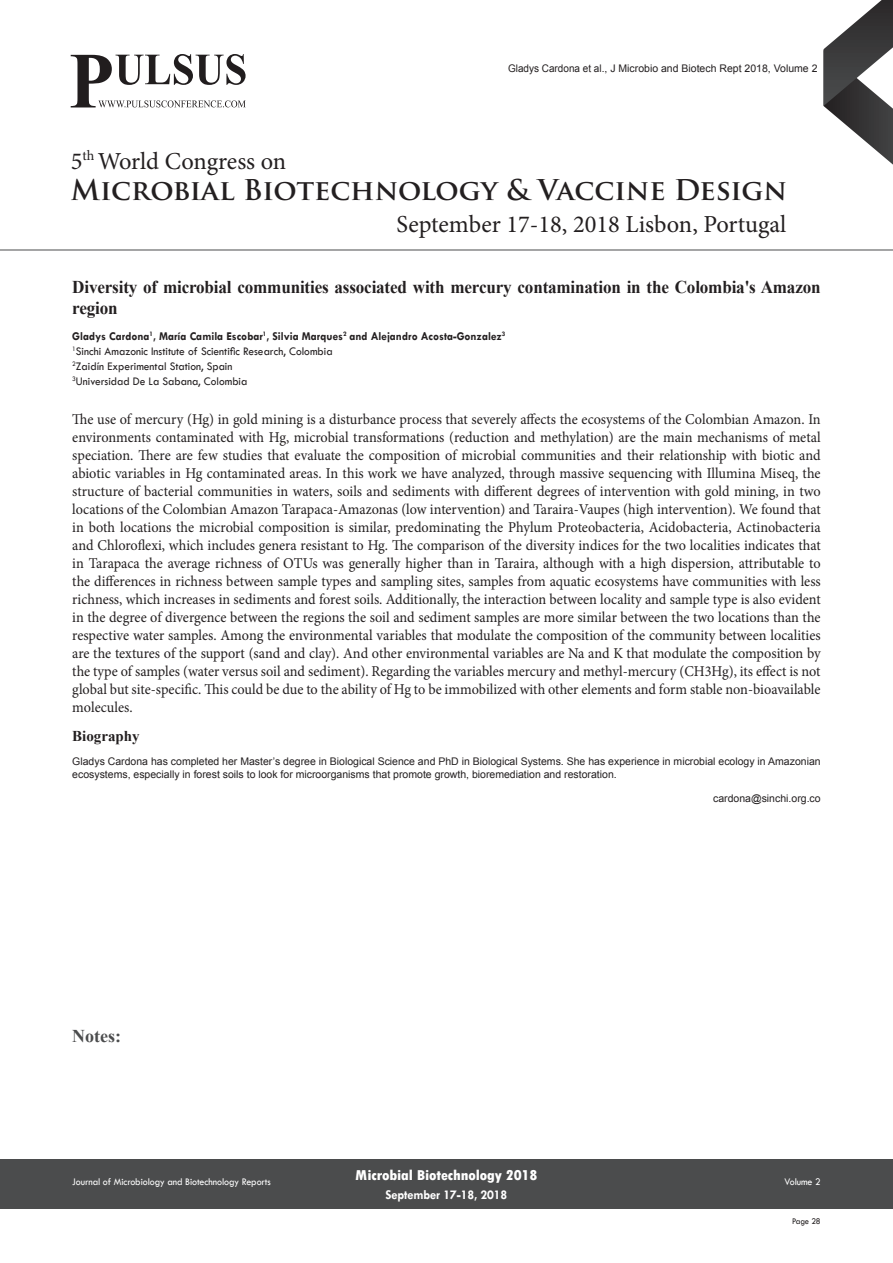
<style>
.page{position:relative;width:893px;height:1263px;background:#fff}
.page>*{position:absolute;margin:0;border:0;box-sizing:border-box;transform-origin:0 0}
.t1{font:700 27.9px "Trajan Pro";color:#231f20}
.t2{font:24.45px "Minion Pro";color:#231f20}
.t3{font:700 18px/21px "Times New Roman";letter-spacing:-.01em;color:#231f20;scale:.95 1}
.t4{font:700 18px "Times New Roman";color:#4b4c4d}
.Abstract{font:15px/18px "Minion Pro";color:#231f20;text-align:justify;scale:.95 1}
.t5{font:800 condensed 15px "Tw Cen";letter-spacing:-.01em;color:#fff;scale:1.1 1}
.Abstract-2{font:700 15px "Times New Roman";color:#231f20}
.t6{font:700 13.5px "Tw Cen";letter-spacing:-.01em;color:#fff;scale:.95 1}
.Affiliation{font:12px "Tw Cen";color:#231f20;scale:.95 1}
.Name{font:700 12px "Tw Cen";color:#231f20;scale:.95 1}
.Biography{font:10.5px/13.5px "Arial";color:#231f20}
.Biography-2{font:10.5px "Arial";color:#231f20;scale:.95 1}
.t7{font:10.5px "Tw Cen";letter-spacing:-.01em;color:#fff;scale:.95 1}
.t8{font:9px "Tw Cen";letter-spacing:-.02em;color:#231f20;scale:.95 1}
</style>
<div class="page">
<svg style="left:824px;top:0;width:69px;height:165px"></svg>
<div style="left:0;top:1159px;width:892px;height:49px;background:#4b4c4d"></div>
<hr style="left:0;top:250px;width:893px;height:1px;background:#4b4c4d">
<svg style="left:71px;top:54px;width:175px;height:53px"></svg>
<h2 class="t2" style="left:71px;top:144px;width:217px">5<sup>th</sup> World Congress on</h2>
<p class="Biography-2" style="left:508px;top:61px;width:327px">Gladys Cardona et al., J Microbio and Biotech Rept 2018, Volume 2</p>
<h1 class="t1" style="left:71px;top:173px;width:718px">Microbial Biotechnology &amp; Vaccine Design</h1>
<h2 class="t2" style="left:396px;top:208px;width:391px">September 17-18, 2018 Lisbon, Portugal</h2>
<p class="t3" style="left:72px;top:276px;width:789px">Diversity of microbial communities associated with mercury contamination in the Colombia's Amazon region</p>
<p class="Name" style="left:72px;top:329px;width:457px">Gladys Cardona<sup>1</sup>, María Camila Escobar<sup>1</sup>, Silvia Marques<sup>2</sup> and Alejandro Acosta-Gonzalez<sup>3</sup></p>
<p class="Affiliation" style="left:72px;top:344px;width:276px"><sup>1</sup>Sinchi Amazonic Institute of Scientific Research, Colombia</p>
<p class="Affiliation" style="left:72px;top:359px;width:170px"><sup>2</sup>Zaidín Experimental Station, Spain</p>
<p class="Affiliation" style="left:72px;top:374px;width:186px"><sup>3</sup>Universidad De La Sabana, Colombia</p>
<p class="Abstract" style="left:72px;top:410px;width:789px">The use of mercury (Hg) in gold mining is a disturbance process that severely affects the ecosystems of the Colombian Amazon. In environments contaminated with Hg, microbial transformations (reduction and methylation) are the main mechanisms of metal speciation. There are few studies that evaluate the composition of microbial communities and their relationship with biotic and abiotic variables in Hg contaminated areas. In this work we have analyzed, through massive sequencing with Illumina Miseq, the structure of bacterial communities in waters, soils and sediments with different degrees of intervention with gold mining, in two locations of the Colombian Amazon Tarapaca-Amazonas (low intervention) and Taraira-Vaupes (high intervention). We found that in both locations the microbial composition is similar, predominating the Phylum Proteobacteria, Acidobacteria, Actinobacteria and Chloroflexi, which includes genera resistant to Hg. The comparison of the diversity indices for the two localities indicates that in Tarapaca the average richness of OTUs was generally higher than in Taraira, although with a high dispersion, attributable to the differences in richness between sample types and sampling sites, samples from aquatic ecosystems have communities with less richness, which increases in sediments and forest soils. Additionally, the interaction between locality and sample type is also evident in the degree of divergence between the regions the soil and sediment samples are more similar between the two locations than the respective water samples. Among the environmental variables that modulate the composition of the community between localities are the textures of the support (sand and clay). And other environmental variables are Na and K that modulate the composition by the type of samples (water versus soil and sediment). Regarding the variables mercury and methyl-mercury (CH3Hg), its effect is not global but site-specific. This could be due to the ability of Hg to be immobilized with other elements and form stable non-bioavailable molecules.</p>
<p class="Abstract-2" style="left:72px;top:725px;width:69px">Biography</p>
<p class="Biography" style="left:72px;top:754px;width:750px">Gladys Cardona has completed her Master’s degree in Biological Science and PhD in Biological Systems. She has experience in microbial ecology in Amazonian ecosystems, especially in forest soils to look for microorganisms that promote growth, bioremediation and restoration.</p>
<p class="Biography" style="left:713px;top:792px;width:109px">cardona@sinchi.org.co</p>
<p class="t4" style="left:72px;top:1024px;width:50px">Notes:</p>
<p class="t7" style="left:72px;top:1175px;width:211px">Journal of Microbiology and Biotechnology Reports</p>
<p class="t5" style="left:355px;top:1166px;width:167px">Microbial Biotechnology 2018</p>
<p class="t7" style="left:784px;top:1175px;width:40px">Volume 2</p>
<p class="t6" style="left:386px;top:1186px;width:130px">September 17-18, 2018</p>
<p class="t8" style="left:792px;top:1215px;width:32px">Page 28</p>
</div>
